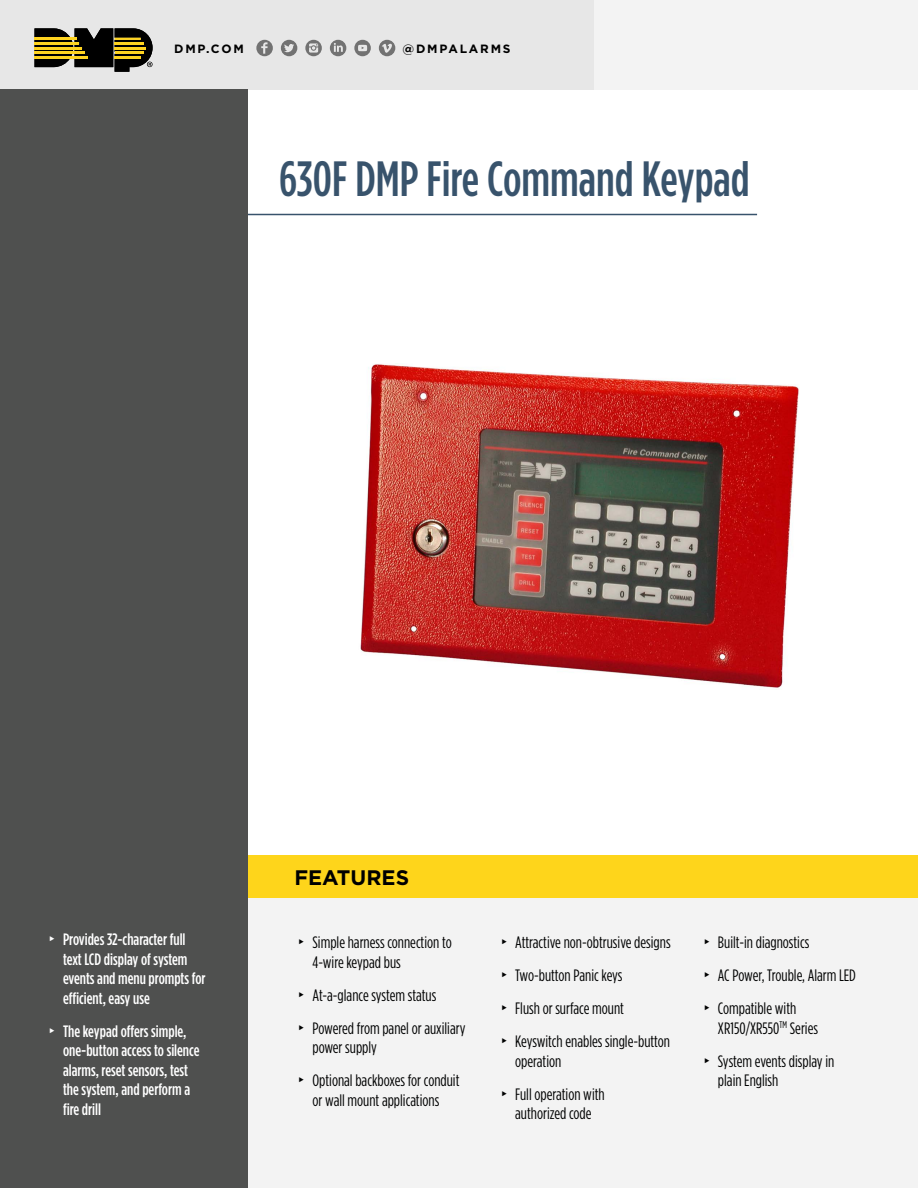
<style>
.page{position:relative;width:918px;height:1188px;background:#fff}
.page>*{position:absolute;margin:0;border:0;box-sizing:border-box;transform-origin:0 0}
.t1{font:500 49.5px "Gotham Condensed";color:#38536c}
.t2{font:700 21px "Gotham";color:#000}
.t3{font:16.5px/33px "Gotham Condensed";color:#000101}
.t4{font:500 16.5px/19.5px "Gotham Condensed";color:#fff}
.t5{font:700 12px "Gotham";letter-spacing:.15em;color:#000}
.s1{font-family:"Arial Unicode MS";font-weight:400}
.s2{font-family:"Arial Unicode MS"}
</style>
<div class="page">
<div style="left:247px;top:878px;width:671px;height:310px;background:#f3f3f3"></div>
<div style="left:247px;top:856px;width:671px;height:42px;background:#fed51b"></div>
<hr style="left:247px;top:214px;width:510px;height:1px;background:#38536c">
<div style="left:0;top:0;width:918px;height:90px;background:#f3f3f3"></div>
<div style="left:0;top:0;width:594px;height:90px;background:#e7e7e7"></div>
<svg style="left:330px;top:40px;width:16px;height:16px"></svg>
<svg style="left:305px;top:40px;width:17px;height:16px"></svg>
<svg style="left:256px;top:40px;width:17px;height:16px"></svg>
<svg style="left:281px;top:40px;width:16px;height:16px"></svg>
<svg style="left:379px;top:40px;width:16px;height:16px"></svg>
<svg style="left:354px;top:40px;width:17px;height:16px"></svg>
<svg style="left:34px;top:28px;width:119px;height:44px"></svg>
<hr style="left:34px;top:38px;width:43px;height:2px;background:#ffd420">
<hr style="left:115px;top:38px;width:26px;height:2px;background:#ffd420">
<hr style="left:34px;top:56px;width:54px;height:2px;background:#ffd420">
<hr style="left:115px;top:56px;width:26px;height:2px;background:#ffd420">
<hr style="left:34px;top:52px;width:51px;height:2px;background:#ffd420">
<hr style="left:115px;top:52px;width:29px;height:2px;background:#ffd420">
<hr style="left:34px;top:47px;width:48px;height:2px;background:#ffd420">
<hr style="left:115px;top:47px;width:31px;height:2px;background:#ffd420">
<hr style="left:34px;top:42px;width:45px;height:3px;background:#ffd420">
<hr style="left:115px;top:42px;width:29px;height:3px;background:#ffd420">
<div style="left:0;top:90px;width:247px;height:1098px;background:#4f504f"></div>
<img style="left:360px;top:363px;width:439px;height:327px">
<p class="t5" style="left:174px;top:41px;width:71px">DMP.COM</p>
<p class="t5" style="left:403px;top:41px;width:110px">@DMPALARMS</p>
<h1 class="t1" style="left:279px;top:150px;width:472px">630F DMP Fire Command Keypad</h1>
<p class="t4" style="left:63px;top:929px;width:144px;text-indent:-16px"><span class="s1">▸</span> Provides 32-character full text LCD display of system events and menu prompts for efficient, easy use</p>
<p class="t4" style="left:63px;top:1021px;width:138px;text-indent:-16px"><span class="s1">▸</span> The keypad offers simple, one-button access to silence alarms, reset sensors, test the system, and perform a fire drill</p>
<p class="t2" style="left:294px;top:864px;width:116px">FEATURES</p>
<p class="t3" style="left:312px;top:933px;width:141px;line-height:19.5px;text-indent:-16px"><span class="s2">▸</span> Simple harness connection to<br>4-wire keypad bus</p>
<p class="t3" style="left:296px;top:979px;width:171px"><span class="s2">▸</span> At-a-glance system status<br><span class="s2">▸</span> Powered from panel or auxiliary</p>
<p class="t3" style="left:296px;top:1031px;width:165px;text-indent:16px">power supply<br><span class="s2">▸</span> Optional backboxes for conduit</p>
<p class="t3" style="left:312px;top:1084px;width:128px">or wall mount applications</p>
<p class="t3" style="left:499px;top:926px;width:173px"><span class="s2">▸</span> Attractive non-obtrusive designs <span class="s2">▸</span> Two-button Panic keys<br><span class="s2">▸</span> Flush or surface mount<br><span class="s2">▸</span> Keyswitch enables single-button</p>
<p class="t3" style="left:499px;top:1045px;width:108px;text-indent:16px">operation<br><span class="s2">▸</span> Full operation with</p>
<p class="t3" style="left:515px;top:1097px;width:78px">authorized code</p>
<p class="t3" style="left:701px;top:926px;width:156px"><span class="s2">▸</span> Built-in diagnostics<br><span class="s2">▸</span> AC Power, Trouble, Alarm LED <span class="s2">▸</span> Compatible with</p>
<p class="t3" style="left:701px;top:1012px;width:134px;text-align:center">XR150/XR550<sup>TM</sup> Series<br><span class="s2">▸</span> System events display in</p>
<p class="t3" style="left:718px;top:1064px;width:62px">plain English</p>
</div>
